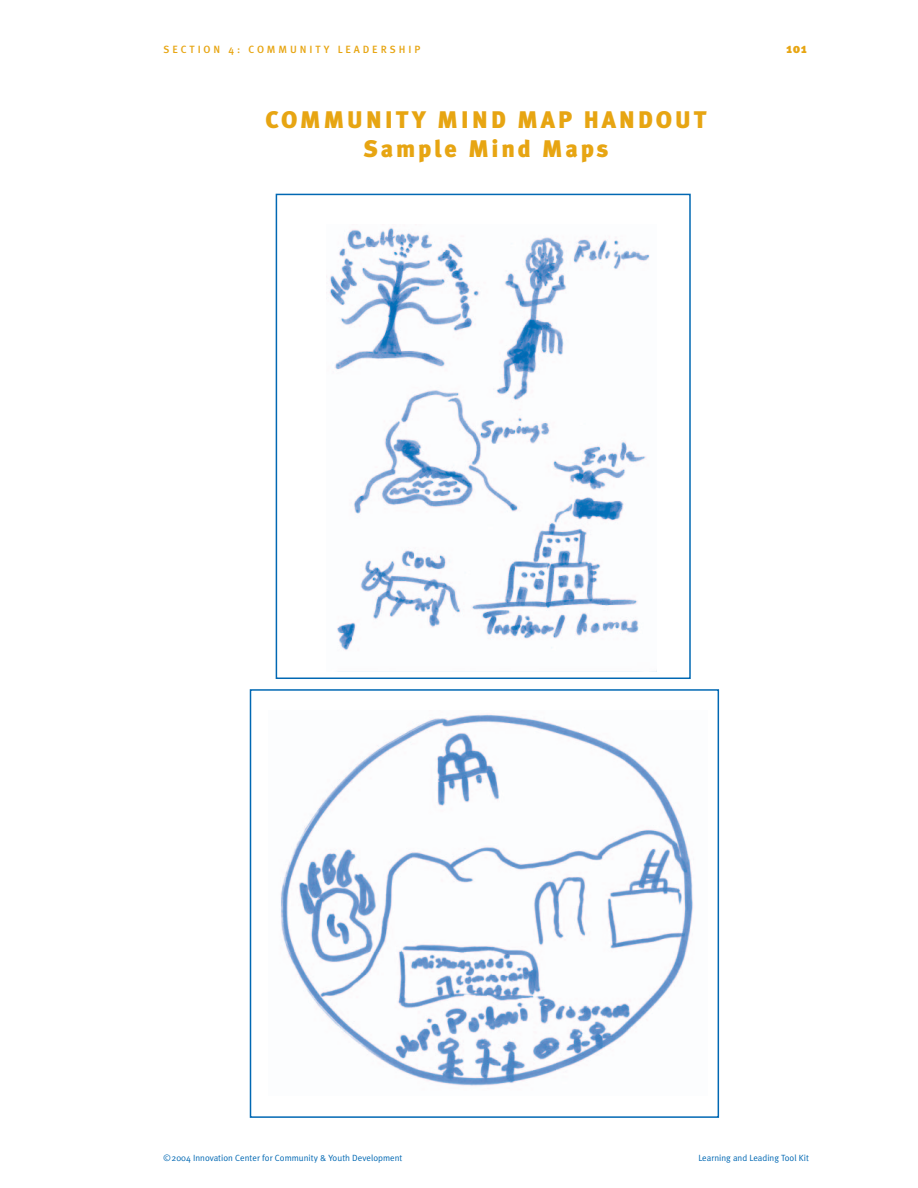
<style>
.page{position:relative;width:918px;height:1188px;background:#fff}
.page>*{position:absolute;margin:0;border:0;box-sizing:border-box;transform-origin:0 0}
.t1{font:900 24px/28.8px "Meta Plus";letter-spacing:.11em;color:#e7a512;text-align:center}
.t2{font:900 13.5px "Meta Plus";color:#e7a512}
.t3{font:500 10.5px "Meta Plus";letter-spacing:.27em;color:#e7a512}
.t4{font:9px "Meta Plus Normal";color:#0168b3}
</style>
<div class="page">
<img style="left:280px;top:714px;width:413px;height:372px">
<div style="left:250px;top:689px;width:469px;height:429px;border:2px solid #0168b3"></div>
<img style="left:326px;top:227px;width:331px;height:444px">
<div style="left:276px;top:194px;width:415px;height:485px;border:2px solid #0168b3"></div>
<p class="t3" style="left:163px;top:45px;width:258px">SECTION 4: COMMUNITY LEADERSHIP</p>
<h2 class="t2" style="left:787px;top:43px;width:22px">101</h2>
<h1 class="t1" style="left:266px;top:108px;width:442px">COMMUNITY MIND MAP HANDOUT<br>Sample Mind Maps</h1>
<p class="t4" style="left:163px;top:1154px;width:240px">©2004 Innovation Center for Community &amp; Youth Development</p>
<p class="t4" style="left:698px;top:1154px;width:112px">Learning and Leading Tool Kit</p>
</div>
